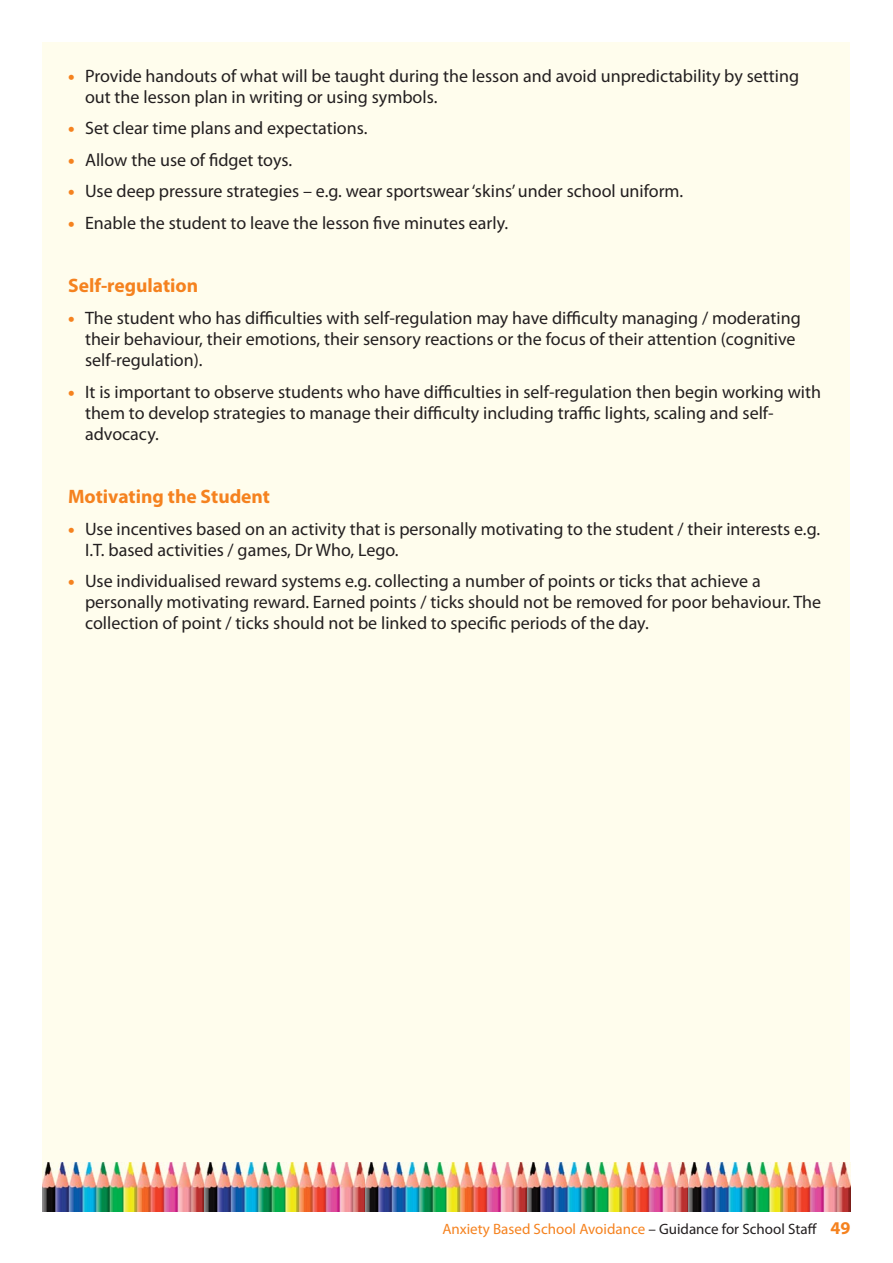
<style>
.page{position:relative;width:893px;height:1263px;background:#fff}
.page>*{position:absolute;margin:0;border:0;box-sizing:border-box;transform-origin:0 0}
.t1{font:700 19.5px "Myriad Pro";color:#f5821f}
.t2{font:18px/21px "Myriad Pro";color:#231f20}
.t3{font:15px "Myriad Pro";color:#f5821f}
.s1{font-weight:900;color:#f5821f}
.s2{color:#231f20}
.s3{font-weight:700;font-size:18px}
</style>
<div class="page">
<div style="left:43px;top:43px;width:807px;height:1169px;background:#fffded"></div>
<img style="left:43px;top:1162px;width:807px;height:50px">
<p class="t2" style="left:85px;top:67px;width:715px;text-indent:-17px"><span class="s1">•</span> Provide handouts of what will be taught during the lesson and avoid unpredictability by setting out the lesson plan in writing or using symbols.</p>
<p class="t2" style="left:68px;top:119px;width:301px"><span class="s1">•</span> Set clear time plans and expectations.</p>
<p class="t2" style="left:68px;top:151px;width:226px"><span class="s1">•</span> Allow the use of fidget toys.</p>
<p class="t2" style="left:68px;top:182px;width:617px"><span class="s1">•</span> Use deep pressure strategies – e.g. wear sportswear ‘skins’ under school uniform.</p>
<p class="t2" style="left:68px;top:214px;width:442px"><span class="s1">•</span> Enable the student to leave the lesson five minutes early.</p>
<p class="t1" style="left:68px;top:278px;width:132px">Self-regulation</p>
<p class="t2" style="left:85px;top:309px;width:717px;text-indent:-17px"><span class="s1">•</span> The student who has difficulties with self-regulation may have difficulty managing / moderating their behaviour, their emotions, their sensory reactions or the focus of their attention (cognitive self-regulation).</p>
<p class="t2" style="left:85px;top:383px;width:738px;text-indent:-17px"><span class="s1">•</span> It is important to observe students who have difficulties in self-regulation then begin working with them to develop strategies to manage their difficulty including traffic lights, scaling and self&shy;advocacy.</p>
<p class="t1" style="left:68px;top:489px;width:204px">Motivating the Student</p>
<p class="t2" style="left:85px;top:519px;width:737px;text-indent:-17px"><span class="s1">•</span> Use incentives based on an activity that is personally motivating to the student / their interests e.g.<br>I.T. based activities / games, Dr Who, Lego.</p>
<p class="t2" style="left:85px;top:572px;width:738px;text-indent:-17px"><span class="s1">•</span> Use individualised reward systems e.g. collecting a number of points or ticks that achieve a personally motivating reward. Earned points / ticks should not be removed for poor behaviour. The collection of point / ticks should not be linked to specific periods of the day.</p>
<p class="t3" style="left:442px;top:1224px;width:410px">Anxiety Based School Avoidance <span class="s2">– Guidance for School Staff</span> <span class="s3">49</span></p>
</div>
